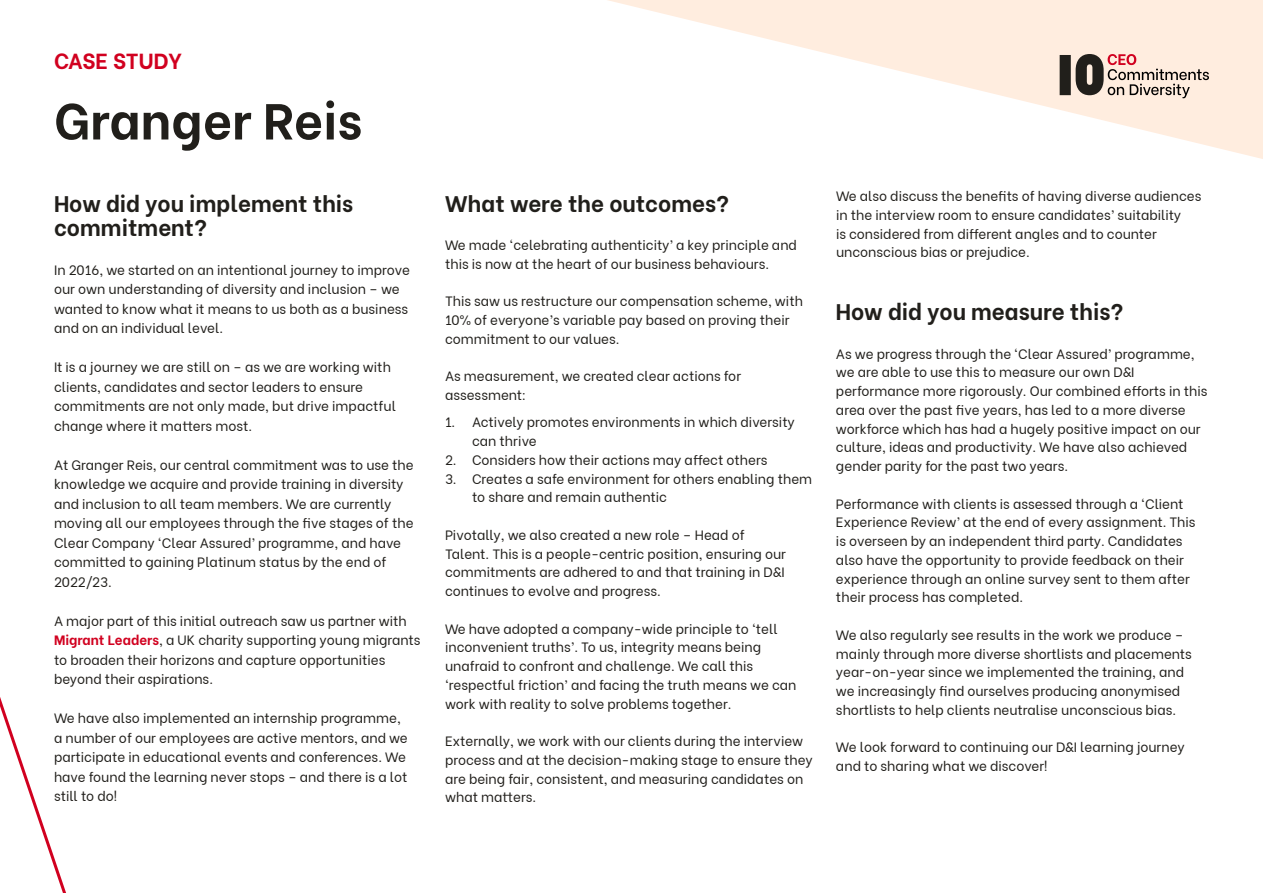
<style>
.page{position:relative;width:1263px;height:893px;background:#fff}
.page>*{position:absolute;margin:0;border:0;box-sizing:border-box;transform-origin:0 0}
.t1{font:700 50.55px "Be Vietnam";color:#211f1b}
.t2{font:700 22.5px/24px "Be Vietnam";color:#211f1b}
.t3{font:700 21.75px "Be Vietnam";letter-spacing:-.005em;color:#d1001f}
.t4{font:13.5px/18.8px "Be Vietnam";color:#211f1b}
.s1{font-weight:700;color:#d1001f}
</style>
<div class="page">
<svg style="left:608px;top:0;width:655px;height:159px"></svg>
<svg style="left:0;top:697px;width:66px;height:196px"></svg>
<svg style="left:1060px;top:54px;width:149px;height:44px;background:#b8a69d"></svg>
<h3 class="t3" style="left:54px;top:43px;width:130px">CASE STUDY</h3>
<h1 class="t1" style="left:54px;top:79px;width:310px">Granger Reis</h1>
<h2 class="t2" style="left:54px;top:189px;width:301px">How did you implement this commitment?</h2>
<p class="t4" style="left:54px;top:259px;width:358px;line-height:19.5px">In 2016, we started on an intentional journey to improve our own understanding of diversity and inclusion – we wanted to know what it means to us both as a business and on an individual level.</p>
<p class="t4" style="left:54px;top:356px;width:343px;line-height:19.5px">It is a journey we are still on – as we are working with clients, candidates and sector leaders to ensure commitments are not only made, but drive impactful change where it matters most.</p>
<p class="t4" style="left:54px;top:454px;width:361px;line-height:19.5px">At Granger Reis, our central commitment was to use the knowledge we acquire and provide training in diversity and inclusion to all team members. We are currently moving all our employees through the five stages of the Clear Company ‘Clear Assured’ programme, and have committed to gaining Platinum status by the end of 2022/23.</p>
<p class="t4" style="left:54px;top:610px;width:368px;line-height:19.5px">A major part of this initial outreach saw us partner with <span class="s1">Migrant Leaders</span>, a UK charity supporting young migrants to broaden their horizons and capture opportunities beyond their aspirations.</p>
<p class="t4" style="left:54px;top:707px;width:355px;line-height:19.5px">We have also implemented an internship programme, a number of our employees are active mentors, and we participate in educational events and conferences. We have found the learning never stops – and there is a lot still to do!</p>
<h2 class="t2" style="left:445px;top:189px;width:286px">What were the outcomes?</h2>
<p class="t4" style="left:445px;top:234px;width:353px">We made ‘celebrating authenticity’ a key principle and this is now at the heart of our business behaviours.</p>
<p class="t4" style="left:445px;top:291px;width:359px">This saw us restructure our compensation scheme, with<br>10% of everyone’s variable pay based on proving their commitment to our values.</p>
<p class="t4" style="left:445px;top:366px;width:298px">As measurement, we created clear actions for assessment:</p>
<p class="t4" style="left:472px;top:412px;width:324px;text-indent:-27px">1. Actively promotes environments in which diversity can thrive</p>
<p class="t4" style="left:445px;top:449px;width:324px">2. Considers how their actions may affect others</p>
<p class="t4" style="left:472px;top:468px;width:342px;text-indent:-27px">3. Creates a safe environment for others enabling them to share and remain authentic</p>
<p class="t4" style="left:445px;top:524px;width:342px">Pivotally, we also created a new role – Head of Talent. This is a people-centric position, ensuring our commitments are adhered to and that training in D&amp;I continues to evolve and progress.</p>
<p class="t4" style="left:445px;top:618px;width:353px">We have adopted a company-wide principle to ‘tell inconvenient truths’. To us, integrity means being unafraid to confront and challenge. We call this ‘respectful friction’ and facing the truth means we can work with reality to solve problems together.</p>
<p class="t4" style="left:445px;top:731px;width:369px">Externally, we work with our clients during the interview process and at the decision-making stage to ensure they are being fair, consistent, and measuring candidates on what matters.</p>
<p class="t4" style="left:836px;top:185px;width:367px">We also discuss the benefits of having diverse audiences in the interview room to ensure candidates’ suitability<br>is considered from different angles and to counter unconscious bias or prejudice.</p>
<h2 class="t2" style="left:836px;top:298px;width:289px">How did you measure this?</h2>
<p class="t4" style="left:836px;top:343px;width:373px">As we progress through the ‘Clear Assured’ programme, we are able to use this to measure our own D&amp;I performance more rigorously. Our combined efforts in this area over the past five years, has led to a more diverse workforce which has had a hugely positive impact on our culture, ideas and productivity. We have also achieved gender parity for the past two years.</p>
<p class="t4" style="left:836px;top:493px;width:361px">Performance with clients is assessed through a ‘Client Experience Review’ at the end of every assignment. This is overseen by an independent third party. Candidates also have the opportunity to provide feedback on their experience through an online survey sent to them after their process has completed.</p>
<p class="t4" style="left:836px;top:624px;width:357px">We also regularly see results in the work we produce – mainly through more diverse shortlists and placements year-on-year since we implemented the training, and we increasingly find ourselves producing anonymised shortlists to help clients neutralise unconscious bias.</p>
<p class="t4" style="left:836px;top:737px;width:350px">We look forward to continuing our D&amp;I learning journey and to sharing what we discover!</p>
</div>
